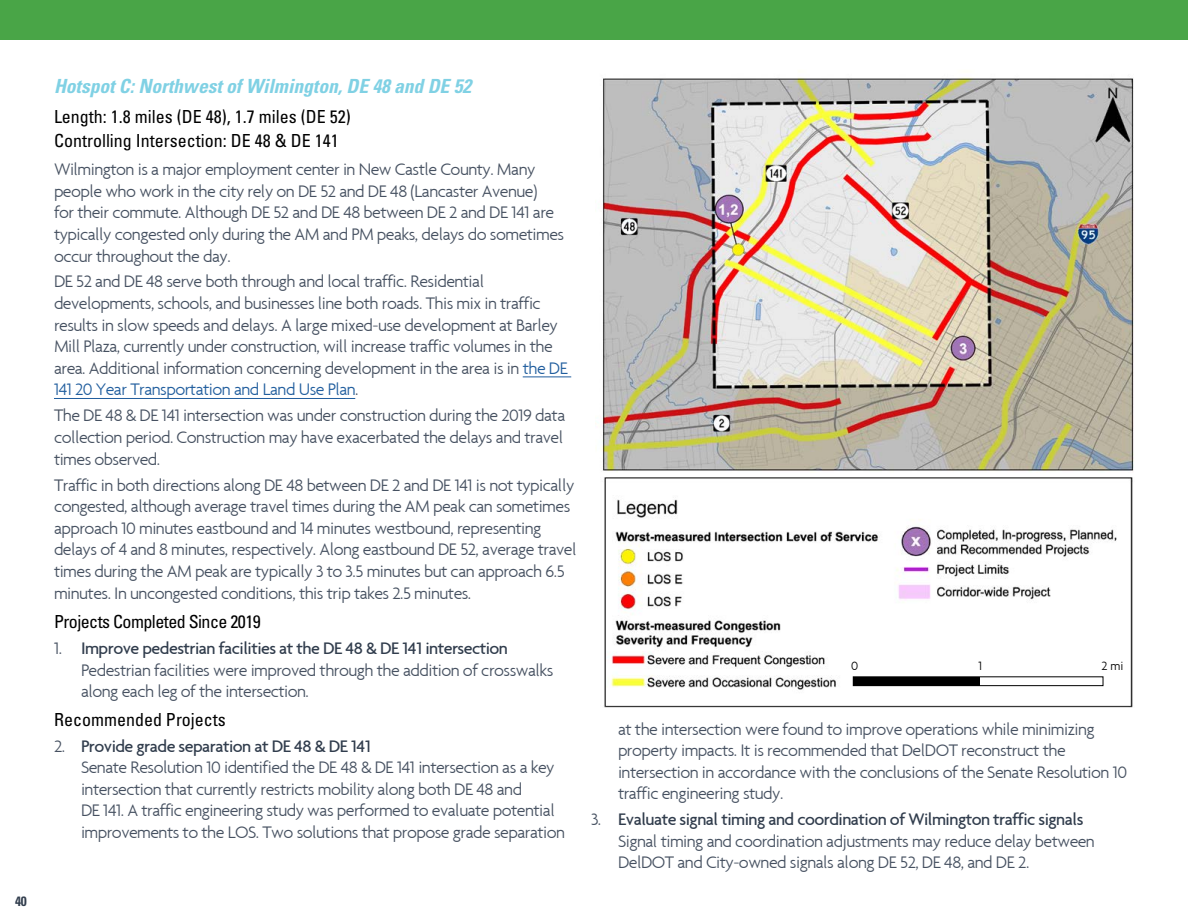
<style>
.page{position:relative;width:1188px;height:918px;background:#fff}
.page>*{position:absolute;margin:0;border:0;box-sizing:border-box;transform-origin:0 0}
.t1{font:italic 700 condensed 19.5px "Univers";color:#80d1e4}
.body{font:300 18px/21.6px "Agenda";letter-spacing:-.03em;color:#465161}
.t2{font:condensed 18px/23.4px "Univers LT Std";color:#000}
.t3{font:condensed 18px "Univers LT Std";letter-spacing:-.03em;color:#000}
.t4{font:700 condensed 13.5px "Univers LT Std";color:#313d4d}
.subhead{font:300 13.05px "Agenda";color:#000}
.s1{color:#215e9e}
.s2{font-weight:500;color:#313d4d}
</style>
<div class="page">
<div style="left:0;top:0;width:1188px;height:40px;background:#49a547"></div>
<hr style="left:1187px;top:0;width:1px;height:40px;background:#5e6a74">
<hr style="left:523px;top:377px;width:48px;height:1px;background:#215e9e">
<hr style="left:54px;top:398px;width:301px;height:1px;background:#215e9e">
<img style="left:602px;top:77px;width:532px;height:394px">
<img style="left:604px;top:477px;width:529px;height:230px">
<div style="left:853px;top:676px;width:250px;height:10px;border:1px solid #000"></div>
<div style="left:853px;top:677px;width:127px;height:9px;background:#000"></div>
<p class="t4" style="left:15px;top:893px;width:13px">40</p>
<p class="t1" style="left:54px;top:74px;width:419px">Hotspot C: Northwest of Wilmington, DE 48 and DE 52</p>
<p class="t2" style="left:54px;top:105px;width:298px">Length: 1.8 miles (DE 48), 1.7 miles (DE 52)<br>Controlling Intersection: DE 48 &amp; DE 141</p>
<p class="body" style="left:54px;top:158px;width:512px">Wilmington is a major employment center in New Castle County. Many people who work in the city rely on DE 52 and DE 48 (Lancaster Avenue)<br>for their commute. Although DE 52 and DE 48 between DE 2 and DE 141 are typically congested only during the AM and PM peaks, delays do sometimes occur throughout the day.</p>
<p class="body" style="left:54px;top:271px;width:516px">DE 52 and DE 48 serve both through and local traffic. Residential developments, schools, and businesses line both roads. This mix in traffic results in slow speeds and delays. A large mixed-use development at Barley Mill Plaza, currently under construction, will increase traffic volumes in the area. Additional information concerning development in the area is in <span class="s1">the DE 141 20 Year Transportation and Land Use Plan</span>.</p>
<p class="body" style="left:54px;top:405px;width:513px;text-align:justify">The DE 48 &amp; DE 141 intersection was under construction during the 2019 data collection period. Construction may have exacerbated the delays and travel times observed.</p>
<p class="body" style="left:54px;top:474px;width:524px">Traffic in both directions along DE 48 between DE 2 and DE 141 is not typically congested, although average travel times during the AM peak can sometimes approach 10 minutes eastbound and 14 minutes westbound, representing delays of 4 and 8 minutes, respectively. Along eastbound DE 52, average travel times during the AM peak are typically 3 to 3.5 minutes but can approach 6.5 minutes. In uncongested conditions, this trip takes 2.5 minutes.</p>
<p class="t3" style="left:54px;top:611px;width:208px">Projects Completed Since 2019</p>
<p class="body" style="left:81px;top:637px;width:474px;text-indent:-27px">1. <span class="s2">Improve pedestrian facilities at the DE 48 &amp; DE 141 intersection<br></span>Pedestrian facilities were improved through the addition of crosswalks along each leg of the intersection.</p>
<p class="t2" style="left:54px;top:707px;width:173px">Recommended Projects</p>
<p class="body" style="left:81px;top:735px;width:486px;text-indent:-27px">2. <span class="s2">Provide grade separation at DE 48 &amp; DE 141<br></span>Senate Resolution 10 identified the DE 48 &amp; DE 141 intersection as a key intersection that currently restricts mobility along both DE 48 and<br>DE 141. A traffic engineering study was performed to evaluate potential improvements to the LOS. Two solutions that propose grade separation</p>
<p class="subhead" style="left:851px;top:658px;width:9px">0</p>
<p class="subhead" style="left:979px;top:658px;width:5px">1</p>
<p class="subhead" style="left:1102px;top:658px;width:24px">2 mi</p>
<p class="body" style="left:618px;top:718px;width:511px">at the intersection were found to improve operations while minimizing property impacts. It is recommended that DelDOT reconstruct the intersection in accordance with the conclusions of the Senate Resolution 10 traffic engineering study.</p>
<p class="body" style="left:618px;top:808px;width:478px;text-indent:-27px">3. <span class="s2">Evaluate signal timing and coordination of Wilmington traffic signals<br></span>Signal timing and coordination adjustments may reduce delay between<br>DelDOT and City-owned signals along DE 52, DE 48, and DE 2.</p>
</div>
